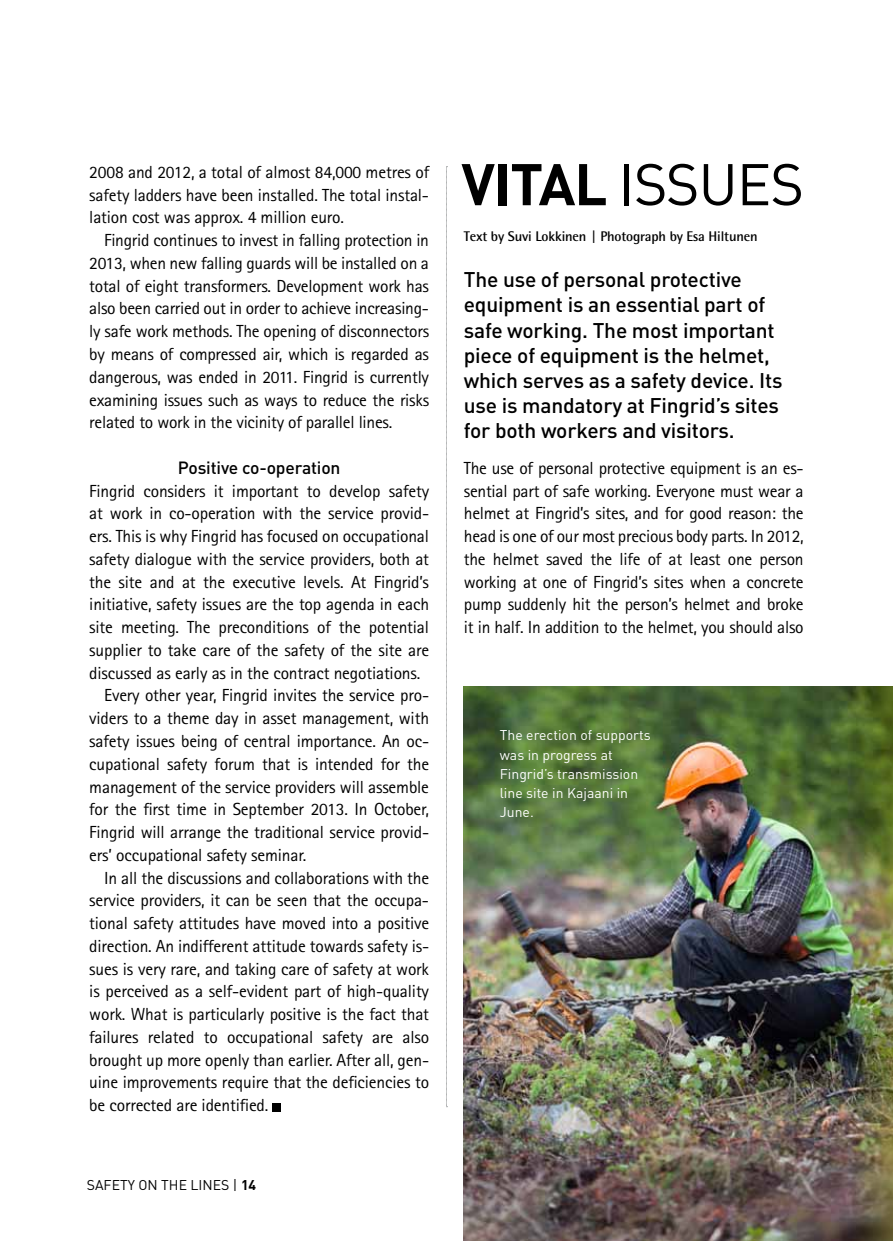
<style>
.page{position:relative;width:893px;height:1241px;background:#fff}
.page>*{position:absolute;margin:0;border:0;box-sizing:border-box;transform-origin:0 0}
.t1{font:57.75px "DIN";letter-spacing:-.02em;color:#000}
.t2{font:500 21px/25.2px "DIN";letter-spacing:-.01em;color:#000}
.t3{font:17.5px/22.8px "Rotis Sans Serif";letter-spacing:-.01em;color:#000;text-align:justify}
.t4{font:500 17.5px "DIN";letter-spacing:-.01em;color:#000}
.t5{font:14px/19.2px "DIN";color:#fff}
.t6{font:700 14px "Rotis Semi Sans";letter-spacing:-.01em;color:#000}
.t7{font:14px "DIN";color:#000}
.s1{font-weight:700}
</style>
<div class="page">
<div style="left:273px;top:1102px;width:8px;height:8px;background:#000"></div>
<svg style="left:446px;top:166px;width:1px;height:941px"></svg>
<img style="left:464px;top:686px;width:429px;height:554px">
<p class="t3" style="left:89px;top:160px;width:341px">2008 and 2012, a total of almost 84,000 metres of safety ladders have been installed. The total instal&shy;lation cost was approx. 4 million euro.</p>
<p class="t3" style="left:89px;top:229px;width:341px;text-indent:15px">Fingrid continues to invest in falling protection in 2013, when new falling guards will be installed on a total of eight transformers. Development work has also been carried out in order to achieve increasing&shy;ly safe work methods. The opening of disconnectors by means of compressed air, which is regarded as dangerous, was ended in 2011. Fingrid is currently examining issues such as ways to reduce the risks related to work in the vicinity of parallel lines.</p>
<p class="t4" style="left:178px;top:456px;width:164px">Positive co-operation</p>
<p class="t3" style="left:89px;top:479px;width:341px">Fingrid considers it important to develop safety</p>
<p class="t3" style="left:89px;top:502px;width:341px">at work in co-operation with the service provid-</p>
<p class="t3" style="left:89px;top:524px;width:341px">ers. This is why Fingrid has focused on occupational</p>
<p class="t3" style="left:89px;top:547px;width:341px">safety dialogue with the service providers, both at</p>
<p class="t3" style="left:89px;top:570px;width:341px">the site and at the executive levels. At Fingrid’s</p>
<p class="t3" style="left:89px;top:593px;width:341px">initiative, safety issues are the top agenda in each</p>
<p class="t3" style="left:89px;top:615px;width:341px">site meeting. The preconditions of the potential</p>
<p class="t3" style="left:89px;top:638px;width:341px">supplier to take care of the safety of the site are</p>
<p class="t3" style="left:89px;top:661px;width:333px">discussed as early as in the contract negotiations.</p>
<p class="t3" style="left:104px;top:684px;width:326px">Every other year, Fingrid invites the service pro-</p>
<p class="t3" style="left:89px;top:706px;width:341px">viders to a theme day in asset management, with</p>
<p class="t3" style="left:89px;top:729px;width:341px">safety issues being of central importance. An oc-</p>
<p class="t3" style="left:89px;top:752px;width:341px">cupational safety forum that is intended for the</p>
<p class="t3" style="left:89px;top:775px;width:341px">management of the service providers will assemble</p>
<p class="t3" style="left:89px;top:797px;width:341px">for the first time in September 2013. In October,</p>
<p class="t3" style="left:89px;top:820px;width:341px">Fingrid will arrange the traditional service provid-</p>
<p class="t3" style="left:89px;top:843px;width:218px">ers’ occupational safety seminar.</p>
<p class="t3" style="left:104px;top:866px;width:326px">In all the discussions and collaborations with the</p>
<p class="t3" style="left:89px;top:888px;width:341px">service providers, it can be seen that the occupa-</p>
<p class="t3" style="left:89px;top:911px;width:341px">tional safety attitudes have moved into a positive</p>
<p class="t3" style="left:89px;top:934px;width:341px">direction. An indifferent attitude towards safety is-</p>
<p class="t3" style="left:89px;top:957px;width:341px">sues is very rare, and taking care of safety at work</p>
<p class="t3" style="left:89px;top:979px;width:341px">is perceived as a self-evident part of high-quality</p>
<p class="t3" style="left:89px;top:1002px;width:341px">work. What is particularly positive is the fact that</p>
<p class="t3" style="left:89px;top:1025px;width:341px">failures related to occupational safety are also</p>
<p class="t3" style="left:89px;top:1048px;width:341px">brought up more openly than earlier. After all, gen-</p>
<p class="t3" style="left:89px;top:1070px;width:341px">uine improvements require that the deficiencies to</p>
<p class="t3" style="left:89px;top:1093px;width:181px">be corrected are identified.</p>
<p class="t7" style="left:87px;top:1175px;width:171px">SAFETY ON THE LINES | <span class="s1">14</span></p>
<h1 class="t1" style="left:461px;top:148px;width:344px"><span class="s1">VITAL</span> ISSUES</h1>
<p class="t6" style="left:464px;top:227px;width:295px">Text by Suvi Lokkinen | Photograph by Esa Hiltunen</p>
<p class="t2" style="left:464px;top:266px;width:320px">The use of personal protective equipment is an essential part of safe working. The most important piece of equipment is the helmet, which serves as a safety device. Its use is mandatory at Fingrid’s sites for both workers and visitors.</p>
<p class="t3" style="left:464px;top:456px;width:341px">The use of personal protective equipment is an es&shy;sential part of safe working. Everyone must wear a helmet at Fingrid’s sites, and for good reason: the head is one of our most precious body parts. In 2012, the helmet saved the life of at least one person working at one of Fingrid’s sites when a concrete pump suddenly hit the person’s helmet and broke it in half. In addition to the helmet, you should also</p>
<p class="t5" style="left:500px;top:725px;width:152px">The erection of supports was in progress at<br>Fingrid’s transmission line site in Kajaani in<br>June.</p>
</div>
